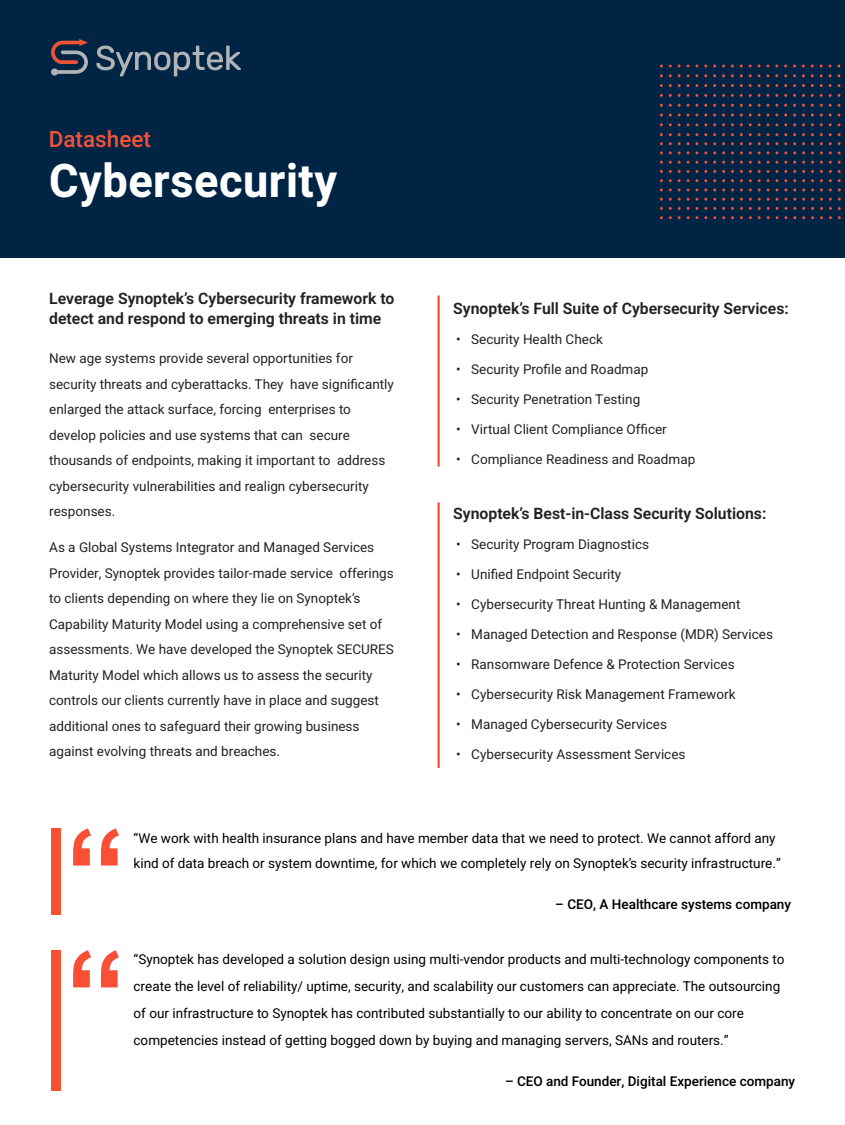
<style>
.page{position:relative;width:845px;height:1125px;background:#fff}
.page>*{position:absolute;margin:0;border:0;box-sizing:border-box;transform-origin:0 0}
.t1{font:700 46.35px "Heebo";letter-spacing:.01em;color:#fff}
.t2{font:500 22.5px "Heebo";color:#f05238}
.t3{font:600 15.75px/19.5px "Heebo";color:#232323}
.t4{font:13.5px/25.5px "Heebo";color:#232323}
.t5{font:13.5px/27px "Heebo";color:#000101}
.t6{font:500 13.5px "Heebo";color:#000101}
</style>
<div class="page">
<div style="left:0;top:0;width:844px;height:258px;background:#002444"></div>
<svg style="left:51px;top:39px;width:37px;height:37px"></svg>
<svg style="left:96px;top:46px;width:145px;height:30px"></svg>
<svg style="left:793px;top:64px;width:11px;height:3px"></svg>
<svg style="left:722px;top:64px;width:11px;height:3px"></svg>
<svg style="left:793px;top:74px;width:11px;height:3px"></svg>
<svg style="left:802px;top:104px;width:11px;height:3px"></svg>
<svg style="left:802px;top:114px;width:11px;height:3px"></svg>
<svg style="left:802px;top:123px;width:11px;height:3px"></svg>
<svg style="left:731px;top:123px;width:11px;height:3px"></svg>
<svg style="left:731px;top:133px;width:11px;height:3px"></svg>
<svg style="left:731px;top:142px;width:11px;height:3px"></svg>
<svg style="left:731px;top:151px;width:11px;height:3px"></svg>
<svg style="left:811px;top:161px;width:11px;height:3px"></svg>
<svg style="left:731px;top:161px;width:11px;height:3px"></svg>
<svg style="left:811px;top:170px;width:11px;height:3px"></svg>
<svg style="left:820px;top:198px;width:11px;height:3px"></svg>
<svg style="left:820px;top:207px;width:11px;height:3px"></svg>
<svg style="left:740px;top:207px;width:11px;height:3px"></svg>
<svg style="left:740px;top:216px;width:11px;height:3px"></svg>
<hr style="left:437px;top:296px;width:3px;height:171px;background:#f55036">
<hr style="left:437px;top:502px;width:3px;height:266px;background:#f55036">
<div style="left:51px;top:828px;width:10px;height:86px;background:#f84f35"></div>
<svg style="left:73px;top:828px;width:46px;height:38px"></svg>
<div style="left:51px;top:950px;width:10px;height:141px;background:#f84f35"></div>
<svg style="left:73px;top:950px;width:46px;height:37px"></svg>
<h2 class="t2" style="left:49px;top:123px;width:104px">Datasheet</h2>
<h1 class="t1" style="left:49px;top:149px;width:289px">Cybersecurity</h1>
<p class="t3" style="left:49px;top:289px;width:347px">Leverage Synoptek’s Cybersecurity framework to detect and respond to emerging threats in time</p>
<p class="t3" style="left:453px;top:298px;width:337px">Synoptek’s Full Suite of Cybersecurity Services:</p>
<p class="t4" style="left:456px;top:326px;width:148px">• Security Health Check</p>
<p class="t4" style="left:456px;top:356px;width:194px">• Security Profile and Roadmap</p>
<p class="t4" style="left:456px;top:386px;width:185px">• Security Penetration Testing</p>
<p class="t4" style="left:456px;top:416px;width:212px">• Virtual Client Compliance Officer</p>
<p class="t4" style="left:456px;top:446px;width:240px">• Compliance Readiness and Roadmap</p>
<p class="t4" style="left:49px;top:346px;width:346px">New age systems provide several opportunities for security threats and cyberattacks. They have significantly enlarged the attack surface, forcing enterprises to develop policies and use systems that can secure thousands of endpoints, making it important to address cybersecurity vulnerabilities and realign cybersecurity responses.</p>
<p class="t4" style="left:49px;top:535px;width:346px">As a Global Systems Integrator and Managed Services Provider, Synoptek provides tailor-made service offerings to clients depending on where they lie on Synoptek’s Capability Maturity Model using a comprehensive set of assessments. We have developed the Synoptek SECURES Maturity Model which allows us to assess the security controls our clients currently have in place and suggest additional ones to safeguard their growing business against evolving threats and breaches.</p>
<p class="t3" style="left:453px;top:504px;width:314px">Synoptek’s Best-in-Class Security Solutions:</p>
<p class="t4" style="left:456px;top:531px;width:194px">• Security Program Diagnostics</p>
<p class="t4" style="left:456px;top:561px;width:166px">• Unified Endpoint Security</p>
<p class="t4" style="left:456px;top:591px;width:286px">• Cybersecurity Threat Hunting &amp; Management</p>
<p class="t4" style="left:456px;top:621px;width:318px">• Managed Detection and Response (MDR) Services</p>
<p class="t4" style="left:456px;top:651px;width:280px">• Ransomware Defence &amp; Protection Services</p>
<p class="t4" style="left:456px;top:681px;width:281px">• Cybersecurity Risk Management Framework</p>
<p class="t4" style="left:456px;top:711px;width:212px">• Managed Cybersecurity Services</p>
<p class="t4" style="left:456px;top:741px;width:231px">• Cybersecurity Assessment Services</p>
<p class="t5" style="left:134px;top:825px;width:648px;line-height:25.5px">“We work with health insurance plans and have member data that we need to protect. We cannot afford any kind of data breach or system downtime, for which we completely rely on Synoptek’s security infrastructure.”</p>
<p class="t6" style="left:555px;top:895px;width:237px">– CEO, A Healthcare systems company</p>
<p class="t5" style="left:134px;top:946px;width:652px">“Synoptek has developed a solution design using multi-vendor products and multi-technology components to create the level of reliability/ uptime, security, and scalability our customers can appreciate. The outsourcing of our infrastructure to Synoptek has contributed substantially to our ability to concentrate on our core competencies instead of getting bogged down by buying and managing servers, SANs and routers.”</p>
<p class="t6" style="left:505px;top:1072px;width:292px">– CEO and Founder, Digital Experience company</p>
</div>
